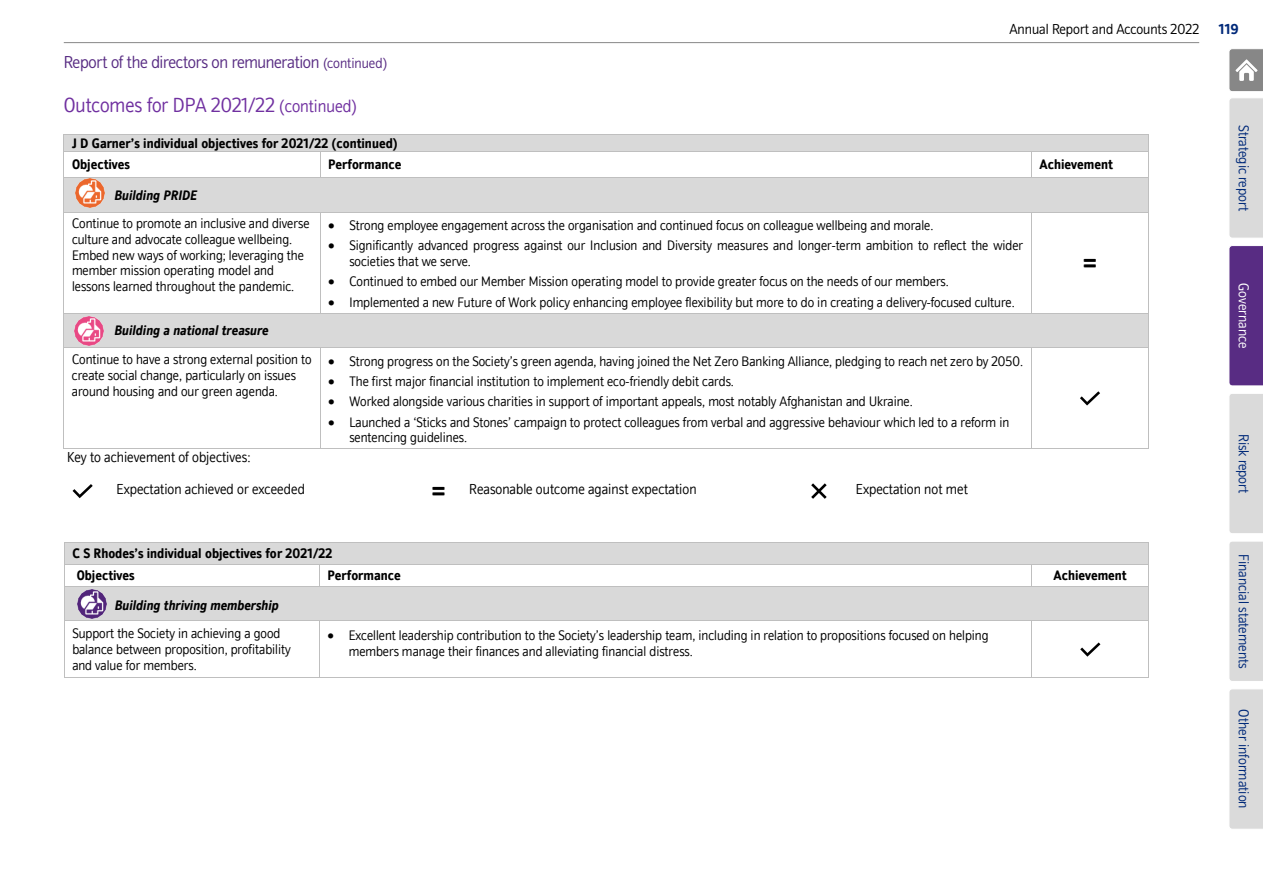
<style>
.page{position:relative;width:1263px;height:893px;background:#fff}
.page>*{position:absolute;margin:0;border:0;box-sizing:border-box;transform-origin:0 0}
.t1{font:700 27px "NBS";color:#000}
.t2{font:300 21px "NBS";color:#7030a0}
.Main_Heading_Financi{font:300 18px "NBS";letter-spacing:-.02em;color:#582c83}
.t3{font:300 18px "NBS";color:#7030a0}
.t4{font:300 15px "NBS";color:#000}
.t5{font:300 15px "NBS";color:#002979}
.t6{font:300 15px "NBS";color:#fff}
.t7{font:700 15px "NBS";color:#002979}
.t8{font:300 14.25px/15.8px "NBS";color:#000}
.t9{font:700 14.25px/21.3px "NBS";color:#000}
.s1{font-size:15px}
.s2{font-size:18px}
.s3{font-weight:700;font-style:italic}
.s4{font-weight:700;font-size:27px}
</style>
<div class="page">
<hr style="left:64px;top:42px;width:1135px;height:1px;background:#878787">
<div style="left:1229px;top:394px;width:34px;height:139px;background:#dadada"></div>
<div style="left:1229px;top:245px;width:34px;height:141px;background:#582c83"></div>
<div style="left:1229px;top:541px;width:34px;height:140px;background:#dadada"></div>
<div style="left:1229px;top:689px;width:34px;height:140px;background:#dadada"></div>
<svg style="left:1229px;top:49px;width:34px;height:189px;background:#cecece"></svg>
<div style="left:72px;top:135px;width:1068px;height:16px;background:#d9d9d9"></div>
<hr style="left:64px;top:135px;width:1084px;height:1px;background:#bfbfbf">
<hr style="left:64px;top:151px;width:256px;height:1px;background:#bfbfbf">
<hr style="left:321px;top:151px;width:710px;height:1px;background:#bfbfbf">
<hr style="left:1032px;top:151px;width:116px;height:1px;background:#bfbfbf">
<div style="left:72px;top:178px;width:1068px;height:34px;background:#d9d9d9"></div>
<svg style="left:64px;top:135px;width:1px;height:16px"></svg>
<hr style="left:64px;top:177px;width:256px;height:1px;background:#bfbfbf">
<svg style="left:320px;top:151px;width:1px;height:27px"></svg>
<hr style="left:321px;top:177px;width:710px;height:1px;background:#bfbfbf">
<svg style="left:1031px;top:151px;width:1px;height:27px"></svg>
<hr style="left:1032px;top:177px;width:116px;height:1px;background:#bfbfbf">
<svg style="left:1148px;top:135px;width:1px;height:43px"></svg>
<hr style="left:64px;top:178px;width:1px;height:34px;background:#bfbfbf">
<hr style="left:1148px;top:178px;width:1px;height:34px;background:#bfbfbf">
<hr style="left:64px;top:212px;width:256px;height:1px;background:#bfbfbf">
<hr style="left:321px;top:212px;width:710px;height:1px;background:#bfbfbf">
<hr style="left:1032px;top:212px;width:116px;height:1px;background:#bfbfbf">
<hr style="left:64px;top:213px;width:1px;height:100px;background:#bfbfbf">
<hr style="left:320px;top:213px;width:1px;height:100px;background:#bfbfbf">
<hr style="left:1031px;top:213px;width:1px;height:100px;background:#bfbfbf">
<hr style="left:1148px;top:213px;width:1px;height:100px;background:#bfbfbf">
<div style="left:72px;top:314px;width:1068px;height:33px;background:#d9d9d9"></div>
<hr style="left:64px;top:313px;width:256px;height:1px;background:#bfbfbf">
<hr style="left:321px;top:313px;width:710px;height:1px;background:#bfbfbf">
<hr style="left:1032px;top:313px;width:116px;height:1px;background:#bfbfbf">
<hr style="left:64px;top:313px;width:1px;height:34px;background:#bfbfbf">
<hr style="left:1148px;top:313px;width:1px;height:34px;background:#bfbfbf">
<hr style="left:64px;top:347px;width:256px;height:1px;background:#bfbfbf">
<hr style="left:321px;top:347px;width:710px;height:1px;background:#bfbfbf">
<hr style="left:1032px;top:347px;width:116px;height:1px;background:#bfbfbf">
<hr style="left:64px;top:348px;width:1px;height:100px;background:#bfbfbf">
<hr style="left:64px;top:448px;width:256px;height:1px;background:#bfbfbf">
<hr style="left:320px;top:348px;width:1px;height:100px;background:#bfbfbf">
<hr style="left:321px;top:448px;width:710px;height:1px;background:#bfbfbf">
<hr style="left:1031px;top:348px;width:1px;height:100px;background:#bfbfbf">
<hr style="left:1032px;top:448px;width:116px;height:1px;background:#bfbfbf">
<hr style="left:1148px;top:348px;width:1px;height:100px;background:#bfbfbf">
<div style="left:65px;top:543px;width:1083px;height:21px;background:#d9d9d9"></div>
<hr style="left:65px;top:542px;width:1083px;height:1px;background:#bfbfbf">
<hr style="left:65px;top:564px;width:254px;height:1px;background:#bfbfbf">
<hr style="left:320px;top:564px;width:712px;height:1px;background:#bfbfbf">
<hr style="left:1032px;top:564px;width:116px;height:1px;background:#bfbfbf">
<div style="left:65px;top:586px;width:1083px;height:35px;background:#d9d9d9"></div>
<svg style="left:64px;top:542px;width:1px;height:44px"></svg>
<hr style="left:65px;top:586px;width:254px;height:1px;background:#bfbfbf">
<svg style="left:319px;top:564px;width:1px;height:23px"></svg>
<hr style="left:320px;top:586px;width:712px;height:1px;background:#bfbfbf">
<hr style="left:1032px;top:586px;width:116px;height:1px;background:#bfbfbf">
<svg style="left:1148px;top:542px;width:1px;height:44px"></svg>
<hr style="left:64px;top:586px;width:1px;height:35px;background:#bfbfbf">
<hr style="left:1148px;top:586px;width:1px;height:35px;background:#bfbfbf">
<hr style="left:65px;top:621px;width:254px;height:1px;background:#bfbfbf">
<hr style="left:320px;top:621px;width:712px;height:1px;background:#bfbfbf">
<hr style="left:1032px;top:621px;width:116px;height:1px;background:#bfbfbf">
<hr style="left:64px;top:621px;width:1px;height:56px;background:#bfbfbf">
<hr style="left:65px;top:677px;width:254px;height:1px;background:#bfbfbf">
<hr style="left:319px;top:621px;width:1px;height:56px;background:#bfbfbf">
<hr style="left:320px;top:677px;width:712px;height:1px;background:#bfbfbf">
<hr style="left:1032px;top:621px;width:1px;height:56px;background:#bfbfbf">
<hr style="left:1032px;top:677px;width:116px;height:1px;background:#bfbfbf">
<hr style="left:1148px;top:621px;width:1px;height:56px;background:#bfbfbf">
<svg style="left:1080px;top:391px;width:20px;height:14px"></svg>
<svg style="left:1080px;top:642px;width:20px;height:15px"></svg>
<svg style="left:73px;top:484px;width:20px;height:14px"></svg>
<svg style="left:811px;top:483px;width:16px;height:16px"></svg>
<img style="left:78px;top:589px;width:29px;height:29px">
<img style="left:76px;top:179px;width:29px;height:29px">
<img style="left:74px;top:316px;width:29px;height:29px">
<p class="t4" style="left:1009px;top:21px;width:191px">Annual Report and Accounts 2022</p>
<p class="t7" style="left:1219px;top:20px;width:21px">119</p>
<p class="Main_Heading_Financi" style="left:64px;top:52px;width:325px">Report of the directors on remuneration <span class="s1">(continued)</span></p>
<p class="t3" style="left:64px;top:56px;width:335px">Report of the directors on remuneration <span class="s1">(continued)</span></p>
<p class="t2" style="left:64px;top:94px;width:294px">Outcomes for DPA 2021/22 <span class="s2">(continued)</span></p>
<p class="t9" style="left:72px;top:133px;width:327px">J D Garner’s individual objectives for 2021/22 (continued)<br>Objectives</p>
<p class="t9" style="left:328px;top:154px;width:75px">Performance</p>
<p class="t9" style="left:1040px;top:154px;width:75px">Achievement</p>
<p class="t8" style="left:72px;top:181px;width:239px;line-height:28.5px;text-indent:42px"><span class="s3">Building PRIDE<br></span>Continue to promote an inclusive and diverse</p>
<p class="t8" style="left:72px;top:232px;width:233px">culture and advocate colleague wellbeing.<br>Embed new ways of working; leveraging the member mission operating model and lessons learned throughout the pandemic.</p>
<p class="t8" style="left:72px;top:317px;width:241px;line-height:28.5px;text-align:center"><span class="s3">Building a national treasure<br></span>Continue to have a strong external position to</p>
<p class="t8" style="left:72px;top:367px;width:225px">create social change, particularly on issues around housing and our green agenda.</p>
<p class="t4" style="left:67px;top:449px;width:185px">Key to achievement of objectives:</p>
<p class="t8" style="left:328px;top:218px;width:607px">• Strong employee engagement across the organisation and continued focus on colleague wellbeing and morale.</p>
<p class="t8" style="left:349px;top:238px;width:675px;text-indent:-21px">• Significantly advanced progress against our Inclusion and Diversity measures and longer-term ambition to reflect the wider societies that we serve.</p>
<p class="t8" style="left:328px;top:274px;width:622px">• Continued to embed our Member Mission operating model to provide greater focus on the needs of our members.</p>
<p class="t8" style="left:328px;top:294px;width:688px">• Implemented a new Future of Work policy enhancing employee flexibility but more to do in creating a delivery-focused culture.</p>
<p class="t8" style="left:328px;top:353px;width:696px">• Strong progress on the Society’s green agenda, having joined the Net Zero Banking Alliance, pledging to reach net zero by 2050.</p>
<p class="t8" style="left:328px;top:374px;width:407px">• The first major financial institution to implement eco-friendly debit cards.</p>
<p class="t8" style="left:328px;top:394px;width:586px">• Worked alongside various charities in support of important appeals, most notably Afghanistan and Ukraine.</p>
<p class="t8" style="left:349px;top:414px;width:661px;text-indent:-21px">• Launched a ‘Sticks and Stones’ campaign to protect colleagues from verbal and aggressive behaviour which led to a reform in sentencing guidelines.</p>
<p class="t4" style="left:116px;top:481px;width:190px">Expectation achieved or exceeded</p>
<p class="t4" style="left:431px;top:481px;width:266px"><span class="s4">=</span> Reasonable outcome against expectation</p>
<p class="t4" style="left:856px;top:481px;width:114px">Expectation not met</p>
<p class="t1" style="left:1083px;top:248px;width:16px">=</p>
<p class="t9" style="left:77px;top:542px;width:257px;line-height:21.9px;text-indent:-4px">C S Rhodes’s individual objectives for 2021/22<br>Objectives</p>
<p class="t9" style="left:327px;top:565px;width:75px">Performance</p>
<p class="t9" style="left:1053px;top:565px;width:75px">Achievement</p>
<p class="t8" style="left:72px;top:592px;width:210px;line-height:28px;text-align:right"><span class="s3">Building thriving membership<br></span>Support the Society in achieving a good</p>
<p class="t8" style="left:72px;top:642px;width:220px">balance between proposition, profitability and value for members.</p>
<p class="t8" style="left:349px;top:627px;width:641px;text-indent:-21px">• Excellent leadership contribution to the Society’s leadership team, including in relation to propositions focused on helping members manage their finances and alleviating financial distress.</p>
<p class="t5" style="left:1252px;top:125px;width:88px;rotate:90deg">Strategic report</p>
<p class="t6" style="left:1252px;top:283px;width:66px;rotate:90deg">Governance</p>
<p class="t5" style="left:1252px;top:434px;width:60px;rotate:90deg">Risk report</p>
<p class="t5" style="left:1252px;top:554px;width:116px;rotate:90deg">Financial statements</p>
<p class="t5" style="left:1252px;top:709px;width:101px;rotate:90deg">Other information</p>
</div>
